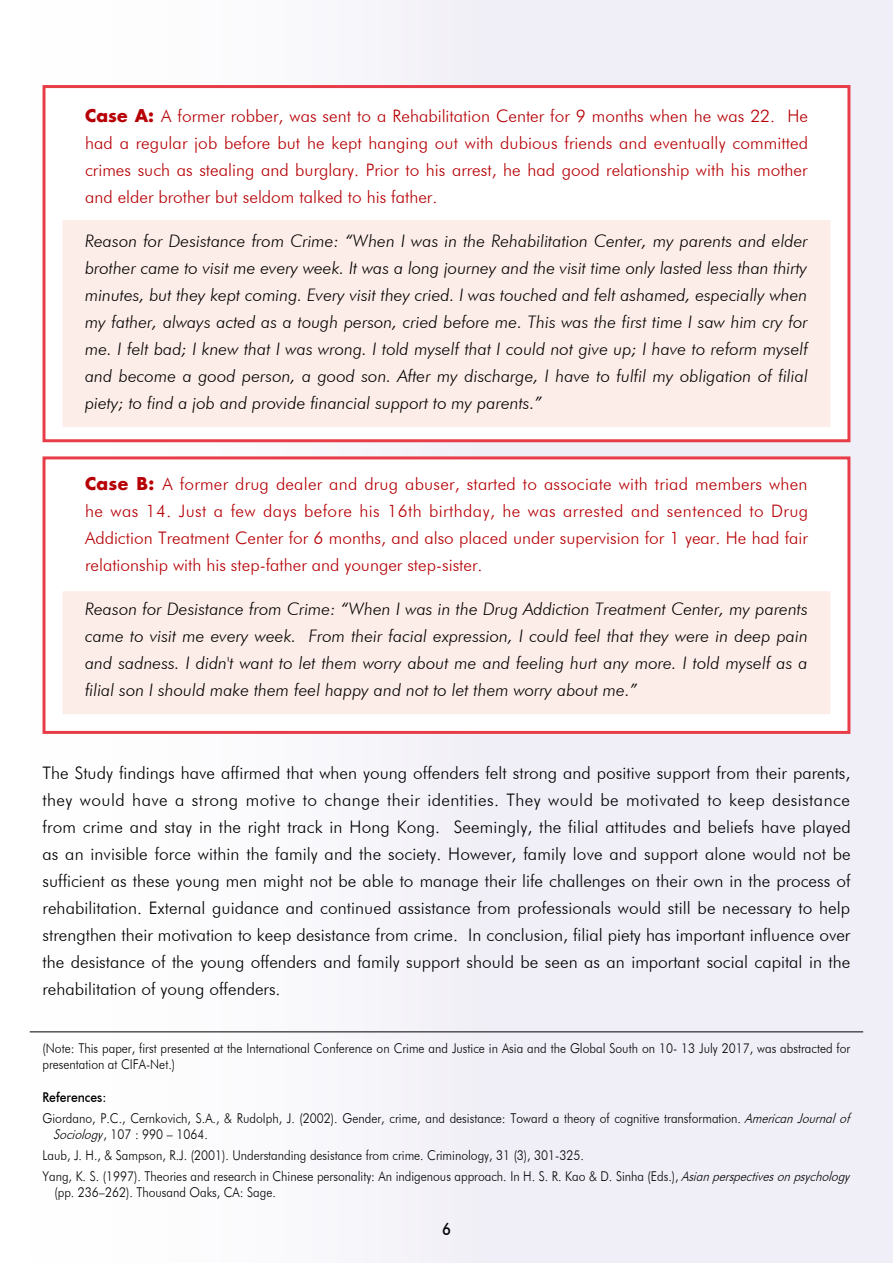
<style>
.page{position:relative;width:893px;height:1263px;background:#fff}
.page>*{position:absolute;margin:0;border:0;box-sizing:border-box;transform-origin:0 0}
.t1{font:italic 300 17.25px/27px "Futura BT";color:#000;text-align:justify}
.t2{font:300 17.25px/27px "Futura BT";color:#000;text-align:justify}
.t3{font:300 17.25px/27px "Futura BT";color:#b60005;text-align:justify}
.t4{font:500 16.5px "Futura BT";color:#000;scale:.9 1}
.t5{font:300 13.5px/20.7px "Futura BT";color:#000;scale:.9 1}
.s1{font-family:"Futura";font-weight:700}
.s2{font-weight:500}
.s3{font-style:italic}
</style>
<div class="page">
<div style="left:0;top:0;width:893px;height:1263px;background:linear-gradient(to right,#fefefe,#ece9f3)"></div>
<div style="left:43px;top:456px;width:807px;height:278px;background:#fff;border:3px solid #e83d48"></div>
<div style="left:43px;top:85px;width:807px;height:357px;background:#fff;border:3px solid #e83d48"></div>
<div style="left:60px;top:217px;width:773px;height:213px;background:#fdede8;border:3px solid #fff"></div>
<div style="left:60px;top:588px;width:773px;height:129px;background:#fdede8;border:3px solid #fff"></div>
<hr style="left:30px;top:1031px;width:833px;height:1px;background:#000">
<p class="t3" style="left:85px;top:102px;width:725px"><span class="s1">Case A:</span> A former robber, was sent to a Rehabilitation Center for 9 months when he was 22. He had a regular job before but he kept hanging out with dubious friends and eventually committed crimes such as stealing and burglary. Prior to his arrest, he had good relationship with his mother and elder brother but seldom talked to his father.</p>
<p class="t1" style="left:85px;top:227px;width:724px">Reason for Desistance from Crime: “When I was in the Rehabilitation Center, my parents and elder brother came to visit me every week. It was a long journey and the visit time only lasted less than thirty minutes, but they kept coming. Every visit they cried. I was touched and felt ashamed, especially when my father, always acted as a tough person, cried before me. This was the first time I saw him cry for me. I felt bad; I knew that I was wrong. I told myself that I could not give up; I have to reform myself and become a good person, a good son. After my discharge, I have to fulfil my obligation of filial piety; to find a job and provide financial support to my parents.”</p>
<p class="t3" style="left:85px;top:470px;width:725px"><span class="s1">Case B:</span> A former drug dealer and drug abuser, started to associate with triad members when he was 14. Just a few days before his 16th birthday, he was arrested and sentenced to Drug Addiction Treatment Center for 6 months, and also placed under supervision for 1 year. He had fair relationship with his step-father and younger step-sister.</p>
<p class="t1" style="left:85px;top:595px;width:724px">Reason for Desistance from Crime: “When I was in the Drug Addiction Treatment Center, my parents came to visit me every week. From their facial expression, I could feel that they were in deep pain and sadness. I didn't want to let them worry about me and feeling hurt any more. I told myself as a filial son I should make them feel happy and not to let them worry about me.”</p>
<p class="t2" style="left:43px;top:759px;width:810px">The Study findings have affirmed that when young offenders felt strong and positive support from their parents, they would have a strong motive to change their identities. They would be motivated to keep desistance from crime and stay in the right track in Hong Kong. Seemingly, the filial attitudes and beliefs have played as an invisible force within the family and the society. However, family love and support alone would not be sufficient as these young men might not be able to manage their life challenges on their own in the process of rehabilitation. External guidance and continued assistance from professionals would still be necessary to help strengthen their motivation to keep desistance from crime. In conclusion, filial piety has important influence over the desistance of the young offenders and family support should be seen as an important social capital in the rehabilitation of young offenders.</p>
<p class="t5" style="left:43px;top:1039px;width:899px;line-height:16.5px">(Note: This paper, first presented at the International Conference on Crime and Justice in Asia and the Global South on 10- 13 July 2017, was abstracted for presentation at CIFA-Net.)</p>
<p class="t5" style="left:43px;top:1087px;width:903px"><span class="s2">References:<br></span>Giordano, P.C., Cernkovich, S.A., &amp; Rudolph, J. (2002). Gender, crime, and desistance: Toward a theory of cognitive transformation. <span class="s3">AmericanJournalof</span></p>
<p class="t5" style="left:43px;top:1124px;width:903px;text-indent:11px"><span class="s3">Sociology</span>, 1 0 7 : 9 9 0 – 1 0 6 4 .<br>Laub, J. H., &amp; Sampson, R.J. (2001). Understanding desistance from crime. Criminology, 31 (3), 301-325.<br>Yang, K. S. (1997). Theories and research in Chinese personality: An indigenous approach. In H. S. R. Kao &amp; D. Sinha (Eds.), <span class="s3">Asianperspectivesonpsychology</span></p>
<p class="t5" style="left:55px;top:1182px;width:247px">(pp. 236–262). Thousand Oaks, CA: Sage.</p>
<p class="t4" style="left:442px;top:1219px;width:11px">6</p>
</div>
